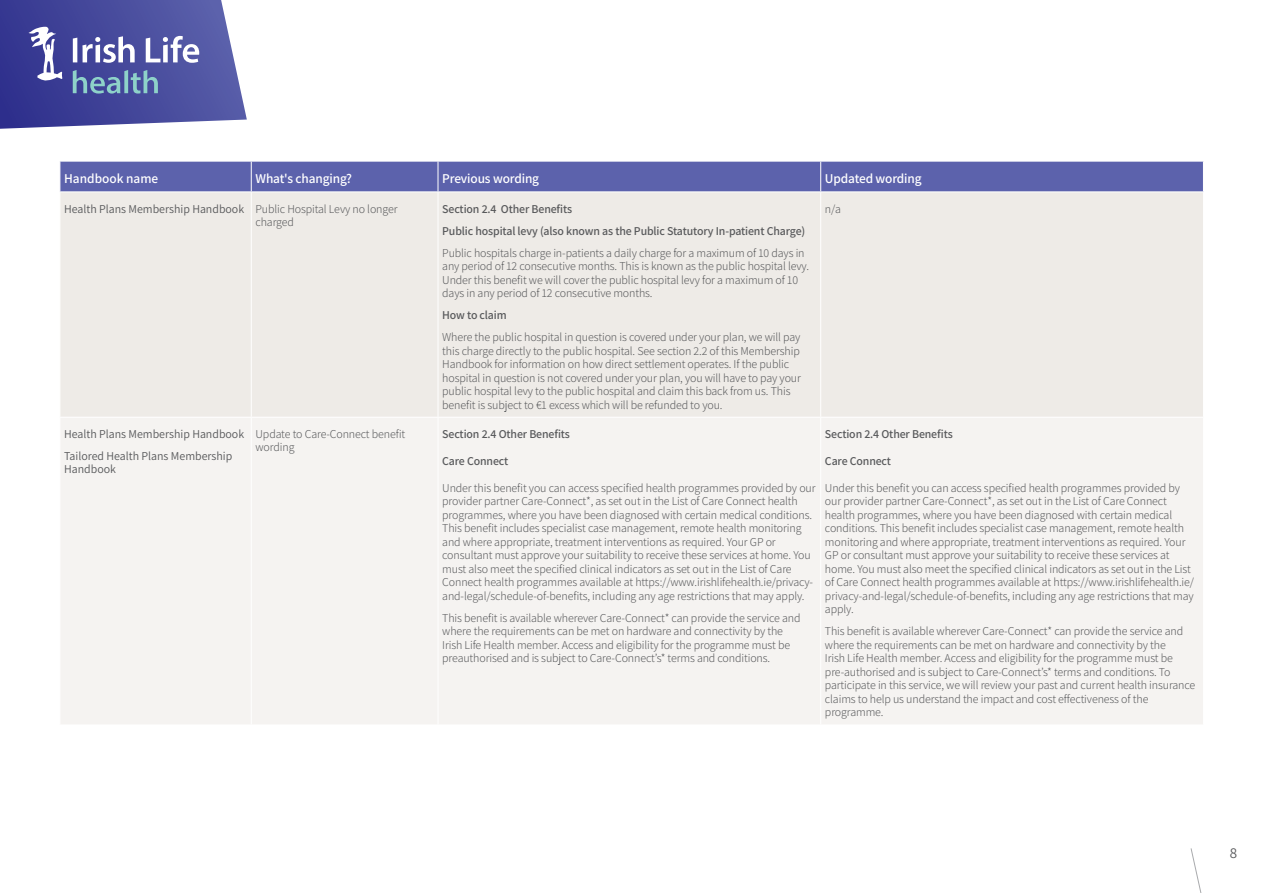
<style>
.page{position:relative;width:1263px;height:893px;background:#fff}
.page>*{position:absolute;margin:0;border:0;box-sizing:border-box;transform-origin:0 0}
.t1{font:15px "Assistant";color:#58595b}
.t2{font:600 13.5px "Assistant";letter-spacing:-.01em;color:#fff}
.t3{font:300 12px/13.5px "Assistant";letter-spacing:-.01em;color:#58595b}
.t4{font:600 12px/22px "Assistant";letter-spacing:-.01em;color:#58595b}
.t5{font:12px/22px "Assistant";color:#58595b}
.s1{font-weight:400}
</style>
<div class="page">
<div style="left:61px;top:162px;width:1142px;height:30px;background:#5c62ac"></div>
<div style="left:61px;top:193px;width:1142px;height:224px;background:#eeebe7"></div>
<div style="left:61px;top:418px;width:1142px;height:306px;background:#f5f3f1"></div>
<hr style="left:251px;top:192px;width:1px;height:225px;background:#fff">
<hr style="left:438px;top:192px;width:1px;height:225px;background:#fff">
<hr style="left:820px;top:192px;width:1px;height:225px;background:#fff">
<hr style="left:251px;top:418px;width:1px;height:307px;background:#fff">
<hr style="left:438px;top:418px;width:1px;height:307px;background:#fff">
<hr style="left:820px;top:418px;width:1px;height:307px;background:#fff">
<hr style="left:251px;top:161px;width:1px;height:31px;background:#fff">
<hr style="left:438px;top:161px;width:1px;height:31px;background:#fff">
<hr style="left:820px;top:161px;width:1px;height:31px;background:#fff">
<svg style="left:0;top:0;width:247px;height:129px;background:#6166aa"></svg>
<svg style="left:1190px;top:848px;width:12px;height:45px"></svg>
<p class="t2" style="left:64px;top:170px;width:96px">Handbook name</p>
<p class="t2" style="left:255px;top:170px;width:98px">What's changing?</p>
<p class="t2" style="left:442px;top:170px;width:98px">Previous wording</p>
<p class="t2" style="left:825px;top:170px;width:98px">Updated wording</p>
<p class="t3" style="left:255px;top:201px;width:144px;text-indent:-191px"><span class="s1">Health Plans Membership Handbook</span> Public Hospital Levy no longer charged</p>
<p class="t4" style="left:442px;top:197px;width:364px">Section 2.4 Other Benefits<br>Public hospital levy (also known as the Public Statutory In-patient Charge)</p>
<p class="t3" style="left:442px;top:245px;width:368px">Public hospitals charge in-patients a daily charge for a maximum of 10 days in any period of 12 consecutive months. This is known as the public hospital levy.<br>Under this benefit we will cover the public hospital levy for a maximum of 10 days in any period of 12 consecutive months.</p>
<p class="t4" style="left:442px;top:304px;width:66px">How to claim</p>
<p class="t3" style="left:442px;top:330px;width:360px">Where the public hospital in question is covered under your plan, we will pay this charge directly to the public hospital. See section 2.2 of this Membership Handbook for information on how direct settlement operates. If the public hospital in question is not covered under your plan, you will have to pay your public hospital levy to the public hospital and claim this back from us. This benefit is subject to €1 excess which will be refunded to you.</p>
<p class="t3" style="left:825px;top:201px;width:17px">n/a</p>
<p class="t5" style="left:64px;top:422px;width:181px">Health Plans Membership Handbook<br>Tailored Health Plans Membership</p>
<p class="t5" style="left:64px;top:458px;width:53px">Handbook</p>
<p class="t3" style="left:255px;top:427px;width:151px">Update to Care-Connect benefit wording</p>
<p class="t4" style="left:442px;top:422px;width:129px">Section 2.4 Other Benefits</p>
<p class="t4" style="left:442px;top:449px;width:68px">Care Connect</p>
<p class="t3" style="left:442px;top:481px;width:375px">Under this benefit you can access specified health programmes provided by our provider partner Care-Connect*, as set out in the List of Care Connect health programmes, where you have been diagnosed with certain medical conditions.<br>This benefit includes specialist case management, remote health monitoring and where appropriate, treatment interventions as required. Your GP or consultant must approve your suitability to receive these services at home. You must also meet the specified clinical indicators as set out in the List of Care Connect health programmes available at https://www.irishlifehealth.ie/privacy&shy;and-legal/schedule-of-benefits, including any age restrictions that may apply.</p>
<p class="t3" style="left:442px;top:611px;width:360px">This benefit is available wherever Care-Connect* can provide the service and where the requirements can be met on hardware and connectivity by the Irish Life Health member. Access and eligibility for the programme must be preauthorised and is subject to Care-Connect’s* terms and conditions.</p>
<p class="t4" style="left:825px;top:422px;width:129px">Section 2.4 Other Benefits</p>
<p class="t4" style="left:825px;top:449px;width:68px">Care Connect</p>
<p class="t3" style="left:825px;top:481px;width:371px">Under this benefit you can access specified health programmes provided by our provider partner Care-Connect*, as set out in the List of Care Connect health programmes, where you have been diagnosed with certain medical conditions. This benefit includes specialist case management, remote health monitoring and where appropriate, treatment interventions as required. Your GP or consultant must approve your suitability to receive these services at home. You must also meet the specified clinical indicators as set out in the List of Care Connect health programmes available at https://www.irishlifehealth.ie/ privacy-and-legal/schedule-of-benefits, including any age restrictions that may apply.</p>
<p class="t3" style="left:825px;top:624px;width:372px">This benefit is available wherever Care-Connect* can provide the service and where the requirements can be met on hardware and connectivity by the<br>Irish Life Health member. Access and eligibility for the programme must be pre-authorised and is subject to Care-Connect’s* terms and conditions. To participate in this service, we will review your past and current health insurance claims to help us understand the impact and cost effectiveness of the programme.</p>
<p class="t1" style="left:1230px;top:843px;width:9px">8</p>
</div>
